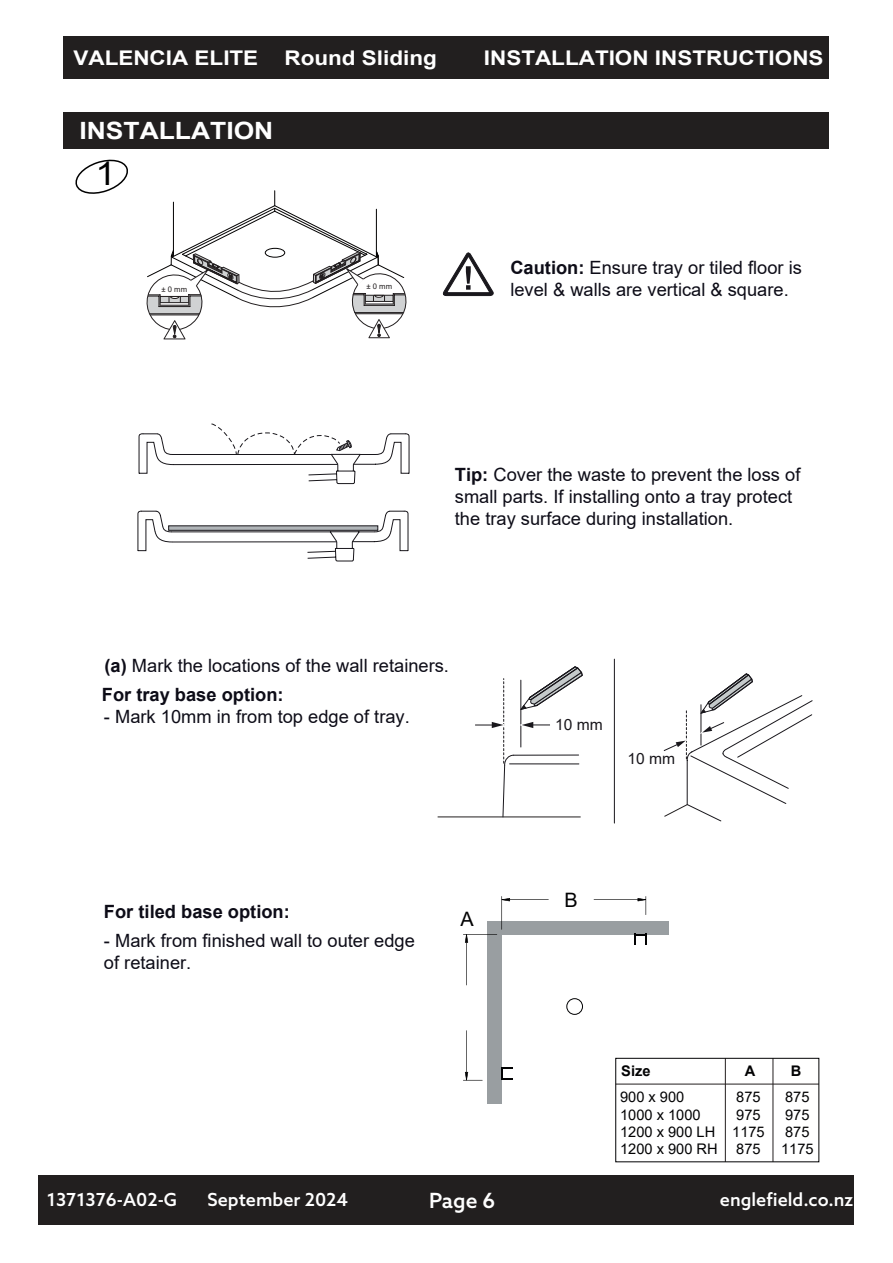
<style>
.page{position:relative;width:893px;height:1263px;background:#fff}
.page>*{position:absolute;margin:0;border:0;box-sizing:border-box;transform-origin:0 0}
.t1{font:32.85px "Arial";color:#000;scale:1.11 1}
.t2{font:700 23.85px "Arial";color:#fff;scale:1.11 1}
.t3{font:500 21px "Azo Sans";color:#fff}
.t4{font:700 20.25px "Arial";color:#fff;scale:1.11 1}
.t5{font:19.8px "Arial";color:#020203}
.t6{font:18.3px/21.9px "Arial";color:#0d0c17}
.t7{font:700 18.3px "Arial";color:#0d0c17}
.t8{font:500 18px "Azo Sans";color:#fff}
.t9{font:15.45px "Arial";color:#19171c}
.t10{font:15px "Myriad Pro";color:#fff}
.t11{font:14.7px/17.2px "Arial";color:#020203}
.t12{font:700 14.7px "Arial";color:#020203}
.t13{font:7.65px "Arial";color:#221e1f}
.s1{font-weight:700}
</style>
<div class="page">
<svg style="left:138px;top:423px;width:272px;height:61px"></svg>
<svg style="left:137px;top:510px;width:272px;height:52px"></svg>
<svg style="left:168px;top:525px;width:210px;height:6px"></svg>
<svg style="left:663px;top:673px;width:149px;height:149px"></svg>
<svg style="left:475px;top:666px;width:108px;height:152px"></svg>
<hr style="left:438px;top:816px;width:143px;height:1px;background:#221f1f">
<hr style="left:614px;top:659px;width:1px;height:164px;background:#19171c">
<svg style="left:442px;top:252px;width:52px;height:44px"></svg>
<div style="left:63px;top:112px;width:766px;height:37px;background:#221f1f"></div>
<div style="left:63px;top:36px;width:766px;height:43px;background:#221f1f"></div>
<svg style="left:75px;top:159px;width:53px;height:35px"></svg>
<div style="left:487px;top:926px;width:15px;height:178px;background:#999ea1"></div>
<div style="left:487px;top:921px;width:182px;height:13px;background:#999ea1"></div>
<svg style="left:634px;top:933px;width:12px;height:12px"></svg>
<svg style="left:463px;top:1030px;width:20px;height:51px"></svg>
<svg style="left:463px;top:896px;width:86px;height:89px"></svg>
<svg style="left:594px;top:896px;width:52px;height:19px"></svg>
<svg style="left:501px;top:1068px;width:12px;height:12px"></svg>
<div style="left:567px;top:998px;width:16px;height:16px;border:1px solid #020203;border-radius:50%"></div>
<svg style="left:146px;top:191px;width:261px;height:148px"></svg>
<hr style="left:725px;top:1058px;width:1px;height:104px;background:#231e1f">
<hr style="left:616px;top:1084px;width:203px;height:1px;background:#231e1f">
<hr style="left:773px;top:1058px;width:1px;height:104px;background:#231e1f">
<div style="left:615px;top:1058px;width:204px;height:104px;border:1px solid #020203"></div>
<div style="left:39px;top:1175px;width:815px;height:49px;background:#221f1f"></div>
<p class="t4" style="left:73px;top:51px;width:168px">VALENCIA ELITE</p>
<p class="t4" style="left:284px;top:50px;width:139px">Round Sliding</p>
<h2 class="t2" style="left:79px;top:122px;width:176px">INSTALLATION</h2>
<h1 class="t1" style="left:96px;top:160px;width:20px">1</h1>
<p class="t13" style="left:161px;top:286px;width:27px">± 0 mm</p>
<p class="t13" style="left:366px;top:283px;width:27px">± 0 mm</p>
<p class="t4" style="left:484px;top:50px;width:308px">INSTALLATION INSTRUCTIONS</p>
<p class="t6" style="left:510px;top:258px;width:293px"><span class="s1">Caution:</span> Ensure tray or tiled floor is level &amp; walls are vertical &amp; square.</p>
<p class="t6" style="left:455px;top:465px;width:347px"><span class="s1">Tip:</span> Cover the waste to prevent the loss of small parts. If installing onto a tray protect the tray surface during installation.</p>
<p class="t6" style="left:105px;top:656px;width:346px"><span class="s1">(a)</span> Mark the locations of the wall retainers.</p>
<p class="t7" style="left:102px;top:687px;width:183px">For tray base option:</p>
<p class="t6" style="left:104px;top:707px;width:307px">- Mark 10mm in from top edge of tray.</p>
<p class="t7" style="left:104px;top:905px;width:187px">For tiled base option:</p>
<p class="t6" style="left:104px;top:932px;width:312px">- Mark from finished wall to outer edge of retainer.</p>
<p class="t5" style="left:461px;top:911px;width:15px">A</p>
<p class="t9" style="left:555px;top:718px;width:49px">10 mm</p>
<p class="t9" style="left:627px;top:753px;width:49px">10 mm</p>
<p class="t5" style="left:564px;top:892px;width:15px">B</p>
<p class="t12" style="left:621px;top:1065px;width:31px">Size</p>
<p class="t12" style="left:791px;top:1065px;width:12px">B</p>
<p class="t12" style="left:745px;top:1065px;width:12px">A</p>
<p class="t11" style="left:620px;top:1090px;width:99px">900 x 900<br>1000 x 1000<br>1200 x 900 LH<br>1200 x 900 RH</p>
<p class="t11" style="left:736px;top:1090px;width:26px">875</p>
<p class="t11" style="left:785px;top:1090px;width:26px">875</p>
<p class="t11" style="left:736px;top:1107px;width:26px">975</p>
<p class="t11" style="left:785px;top:1107px;width:26px">975</p>
<p class="t11" style="left:732px;top:1124px;width:34px">1175</p>
<p class="t11" style="left:785px;top:1124px;width:26px">875</p>
<p class="t11" style="left:736px;top:1141px;width:26px">875</p>
<p class="t11" style="left:781px;top:1141px;width:34px">1175</p>
<p class="t8" style="left:47px;top:1192px;width:132px">1371376-A02-G</p>
<p class="t8" style="left:207px;top:1192px;width:142px">September 2024</p>
<p class="t3" style="left:429px;top:1191px;width:68px">Page 6</p>
<p class="t8" style="left:720px;top:1192px;width:135px">englefield.co.nz</p>
<p class="t10" style="left:427px;top:1197px;width:43px">Page 5</p>
</div>
